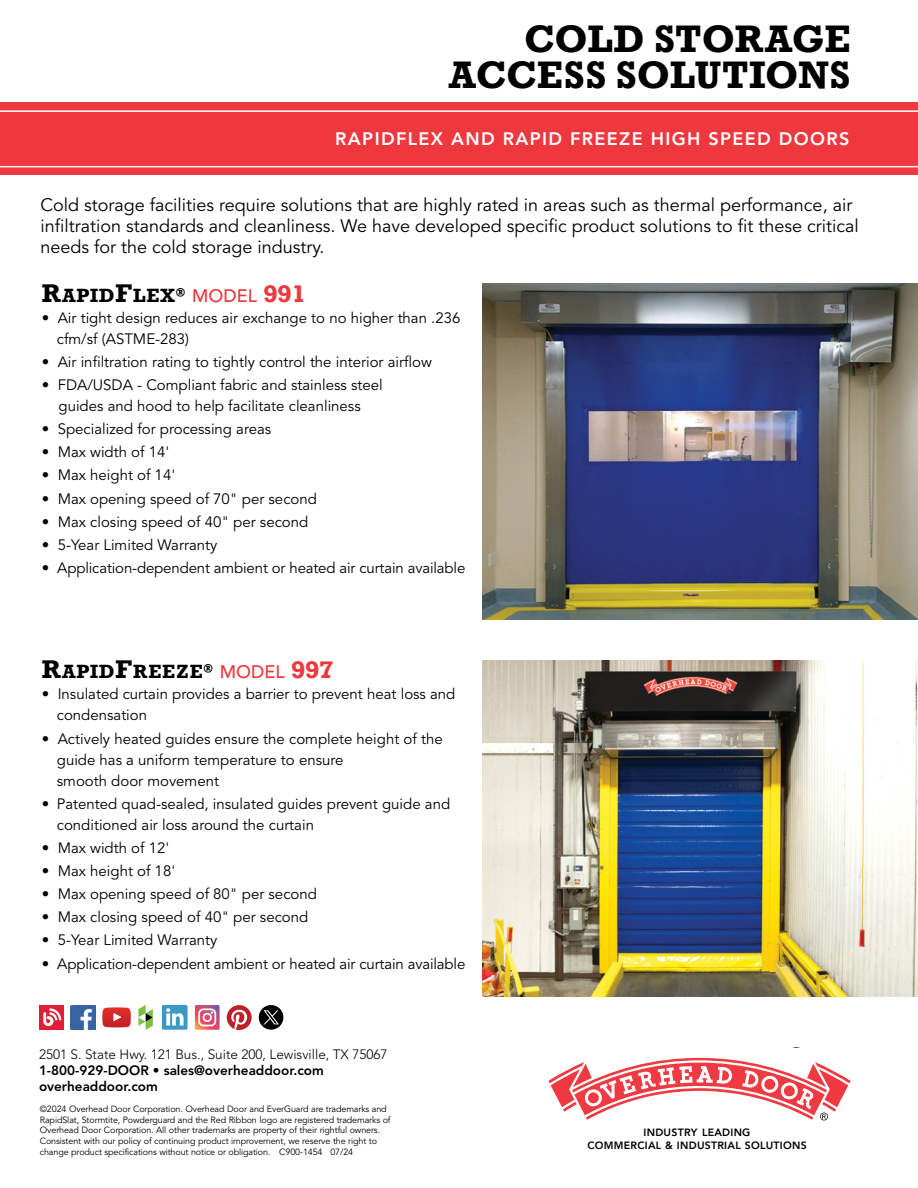
<style>
.page{position:relative;width:918px;height:1188px;background:#fff}
.page>*{position:absolute;margin:0;border:0;box-sizing:border-box;transform-origin:0 0}
.t1{font:700 36px/36px "Rockwell";color:#000;text-align:right}
.t2{font:18px/21px "Avenir LT Std";color:#000}
.t3{font:700 18px "Rockwell";letter-spacing:.05em;color:#000}
.t4{font:800 18px "Avenir LT Std";letter-spacing:.075em;color:#fff}
.t5{font:15px/21px "Avenir LT Std";color:#000}
.t6{font:800 13.5px/16.2px "Avenir LT Std";color:#000}
.t7{font:300 13.5px "Avenir LT Std";color:#000}
.t8{font:800 10.5px/13.5px "Avenir LT Std";letter-spacing:.025em;color:#000;text-align:center}
.t9{font:9px/10.5px "Avenir LT Std";letter-spacing:-.015em;color:#000}
.s1{font-size:24px}
.s2{font-family:"Avenir LT Std";font-weight:500;color:#ef373e}
.s3{font-size:22.5px;color:#ef373e}
</style>
<div class="page">
<img style="left:483px;top:660px;width:435px;height:336px">
<div style="left:0;top:103px;width:918px;height:72px;background:#ef373e"></div>
<hr style="left:0;top:166px;width:918px;height:1px;background:#fff">
<hr style="left:0;top:110px;width:918px;height:2px;background:#fff">
<svg style="left:548px;top:1057px;width:303px;height:64px"></svg>
<img style="left:483px;top:283px;width:435px;height:337px">
<img style="left:71px;top:1005px;width:24px;height:25px">
<svg style="left:138px;top:1005px;width:15px;height:25px"></svg>
<svg style="left:162px;top:1005px;width:26px;height:25px"></svg>
<svg style="left:227px;top:1005px;width:25px;height:25px"></svg>
<div style="left:39px;top:1005px;width:25px;height:25px;background:#df1e38"></div>
<svg style="left:43px;top:1008px;width:18px;height:18px"></svg>
<svg style="left:102px;top:1007px;width:29px;height:20px"></svg>
<div style="left:259px;top:1005px;width:24px;height:25px;background:#000;border-radius:50%"></div>
<svg style="left:264px;top:1010px;width:15px;height:14px"></svg>
<svg style="left:195px;top:1005px;width:25px;height:25px"></svg>
<h1 class="t1" style="left:449px;top:20px;width:403px">COLD STORAGE<br>ACCESS SOLUTIONS</h1>
<p class="t4" style="left:335px;top:129px;width:516px">RAPIDFLEX AND RAPID FREEZE HIGH SPEED DOORS</p>
<p class="t2" style="left:40px;top:195px;width:820px">Cold storage facilities require solutions that are highly rated in areas such as thermal performance, air infiltration standards and cleanliness. We have developed specific product solutions to fit these critical needs for the cold storage industry.</p>
<p class="t3" style="left:42px;top:283px;width:266px"><span class="s1">R</span>APID<span class="s1">F</span>LEX<sup>®</sup> <span class="s2">MODEL</span> <span class="s3">991</span></p>
<p class="t5" style="left:57px;top:307px;width:405px;text-indent:-15px">• Air tight design reduces air exchange to no higher than .236 cfm/sf (ASTME-283)</p>
<p class="t5" style="left:42px;top:352px;width:392px">• Air infiltration rating to tightly control the interior airflow</p>
<p class="t5" style="left:42px;top:375px;width:342px;text-align:center">• FDA/USDA - Compliant fabric and stainless steel guides and hood to help facilitate cleanliness</p>
<p class="t5" style="left:42px;top:419px;width:231px">• Specialized for processing areas</p>
<p class="t5" style="left:42px;top:442px;width:129px">• Max width of 14'</p>
<p class="t5" style="left:42px;top:465px;width:135px">• Max height of 14'</p>
<p class="t5" style="left:42px;top:488px;width:277px">• Max opening speed of 70" per second</p>
<p class="t5" style="left:42px;top:511px;width:268px">• Max closing speed of 40" per second</p>
<p class="t5" style="left:42px;top:535px;width:177px">• 5-Year Limited Warranty</p>
<p class="t5" style="left:42px;top:558px;width:425px">• Application-dependent ambient or heated air curtain available</p>
<p class="t3" style="left:42px;top:660px;width:293px"><span class="s1">R</span>APID<span class="s1">F</span>REEZE<sup>®</sup> <span class="s2">MODEL</span> <span class="s3">997</span></p>
<p class="t5" style="left:57px;top:684px;width:400px;text-indent:-15px">• Insulated curtain provides a barrier to prevent heat loss and condensation</p>
<p class="t5" style="left:57px;top:728px;width:387px;text-indent:-15px">• Actively heated guides ensure the complete height of the guide has a uniform temperature to ensure<br>smooth door movement</p>
<p class="t5" style="left:57px;top:793px;width:395px;text-indent:-15px">• Patented quad-sealed, insulated guides prevent guide and conditioned air loss around the curtain</p>
<p class="t5" style="left:42px;top:838px;width:129px">• Max width of 12'</p>
<p class="t5" style="left:42px;top:861px;width:135px">• Max height of 18'</p>
<p class="t5" style="left:42px;top:884px;width:277px">• Max opening speed of 80" per second</p>
<p class="t5" style="left:42px;top:907px;width:268px">• Max closing speed of 40" per second</p>
<p class="t5" style="left:42px;top:930px;width:177px">• 5-Year Limited Warranty</p>
<p class="t5" style="left:42px;top:953px;width:425px">• Application-dependent ambient or heated air curtain available</p>
<p class="t7" style="left:39px;top:1046px;width:350px">2501 S. State Hwy. 121 Bus., Suite 200, Lewisville, TX 75067</p>
<p class="t6" style="left:39px;top:1062px;width:286px">1-800-929-DOOR • sales@overheaddoor.com overheaddoor.com</p>
<p class="t9" style="left:40px;top:1104px;width:352px">©2024 Overhead Door Corporation. Overhead Door and EverGuard are trademarks and RapidSlat, Stormtite, Powderguard and the Red Ribbon logo are registered trademarks of Overhead Door Corporation. All other trademarks are property of their rightful owners.<br>Consistent with our policy of continuing product improvement, we reserve the right to change product specifications without notice or obligation. C900-1454 07/24</p>
<p class="t8" style="left:587px;top:1125px;width:221px">INDUSTRY LEADING<br>COMMERCIAL &amp; INDUSTRIAL SOLUTIONS</p>
</div>
